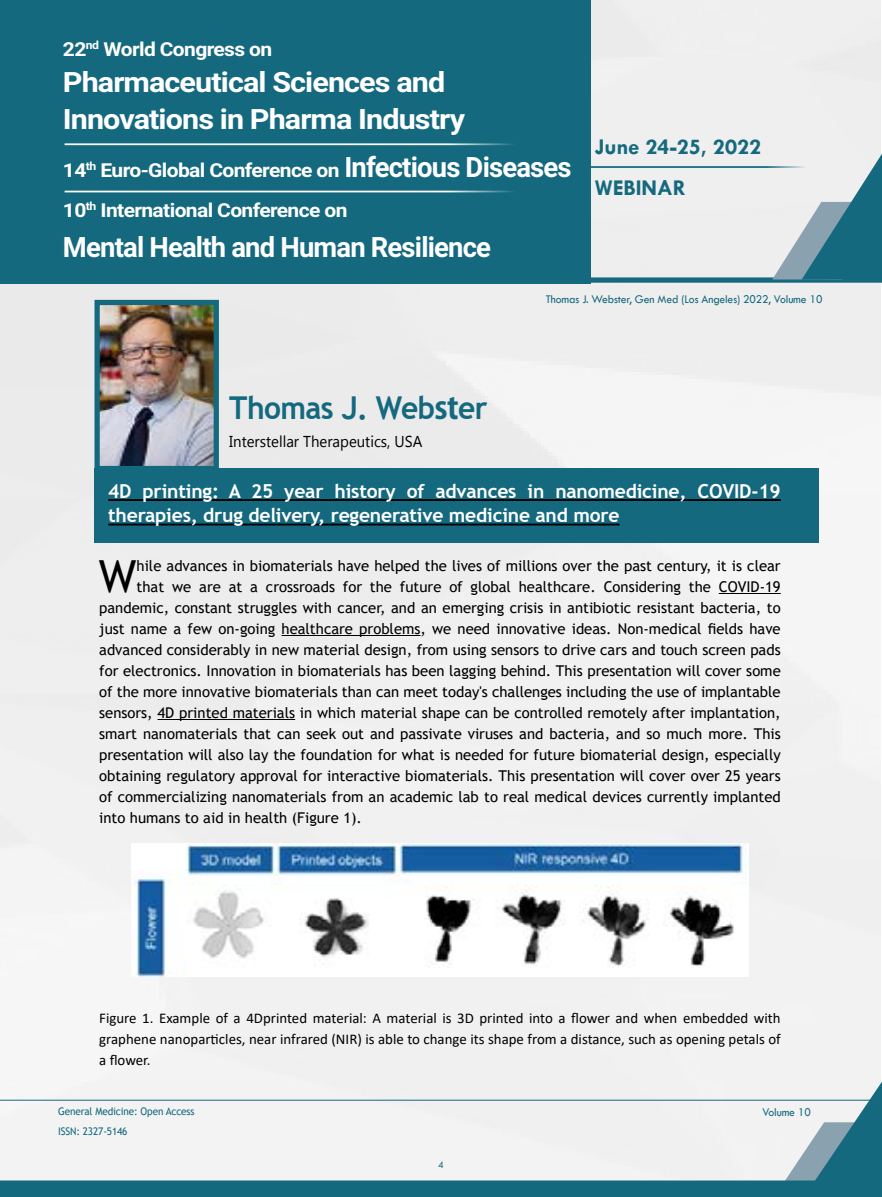
<style>
.page{position:relative;width:882px;height:1197px;background:#fff}
.page>*{position:absolute;margin:0;border:0;box-sizing:border-box;transform-origin:0 0}
.t1{font:44.27px "Trebuchet MS";color:#000}
.t2{font:700 31.5px "Trebuchet MS";letter-spacing:-.02em;color:#15697e;scale:.95 1}
.t3{font:700 28px/36.8px "Roboto";letter-spacing:-.03em;color:#fff;scale:1.09 1}
.t4{font:700 28px "Roboto";letter-spacing:-.03em;color:#fff}
.t5{font:700 22.75px/41.1px "Tw Cen";color:#15697e}
.t6{font:700 19.25px/24.5px "Trebuchet MS";letter-spacing:-.01em;color:#fff}
.t7{font:700 19.25px/40.2px "Roboto";letter-spacing:-.03em;color:#fff;scale:1.09 1}
.t8{font:15.75px "Microsoft New Tai Lue";color:#000;scale:.95 1}
.t9{font:14.88px "Trebuchet MS";color:#000}
.t10{font:14.88px/21px "Calibri";color:#000;text-align:justify}
.t11{font:12.25px "Tw Cen";letter-spacing:-.01em;color:#15697e;scale:.95 1}
.t12{font:10.5px "Trebuchet MS";letter-spacing:-.01em;color:#15697e;scale:.95 1}
.t13{font:10.5px "Tw Cen";color:#15697e;scale:.95 1}
.s1{font-size:28px}
.s2{font-family:"Koz Go Pro"}
</style>
<div class="page">
<div style="left:0;top:0;width:881px;height:1076px;background:#f0f0f0"></div>
<svg style="left:0;top:1076px;width:882px;height:121px"></svg>
<div style="left:0;top:0;width:590px;height:283px;background:#15697e"></div>
<svg style="left:64px;top:153px;width:818px;height:130px"></svg>
<hr style="left:65px;top:143px;width:477px;height:2px;background:#fff">
<hr style="left:65px;top:191px;width:477px;height:1px;background:#fff">
<img style="left:100px;top:306px;width:113px;height:159px">
<div style="left:94px;top:300px;width:125px;height:171px;border:5px solid #15697e"></div>
<div style="left:94px;top:469px;width:725px;height:74px;background:#15697e"></div>
<hr style="left:719px;top:593px;width:62px;height:1px;background:#000">
<hr style="left:282px;top:635px;width:139px;height:1px;background:#000">
<hr style="left:158px;top:719px;width:137px;height:1px;background:#000">
<img style="left:131px;top:843px;width:618px;height:134px">
<hr style="left:108px;top:499px;width:673px;height:2px;background:#000">
<hr style="left:108px;top:524px;width:512px;height:1px;background:#000">
<p class="t7" style="left:63px;top:28px;width:193px">22<sup>nd</sup> World Congress on</p>
<h3 class="t3" style="left:63px;top:63px;width:370px">Pharmaceutical Sciences and<br>Innovations in Pharma Industry</h3>
<p class="t7" style="left:63px;top:149px;width:468px">14<sup>th</sup> Euro-Global Conference on <span class="s1">Infectious Diseases<br></span>10<sup>th</sup> International Conference on</p>
<h3 class="t4" style="left:63px;top:228px;width:430px">Mental Health and Human Resilience</h3>
<h3 class="t5" style="left:595px;top:126px;width:168px">June 24-25, 2022<br>WEBINAR</h3>
<h2 class="t2" style="left:229px;top:388px;width:273px">Thomas J. Web<span class="s2">st</span>er</h2>
<p class="t8" style="left:229px;top:432px;width:205px">Interstellar Therapeutics, USA</p>
<p class="t11" style="left:546px;top:292px;width:293px">Thomas J. Webster, Gen Med (Los Angeles) 2022, Volume 10</p>
<p class="t6" style="left:108px;top:479px;width:674px">4D printing: A 25 year history of advances in nanomedicine, COVID-19 therapies, drug delivery, regenerative medicine and more</p>
<h1 class="t1" style="left:99px;top:548px;width:39px">W</h1>
<p class="t9" style="left:137px;top:556px;width:646px">hile advances in biomaterials have helped the lives of millions over the past century, it is clear</p>
<p class="t9" style="left:137px;top:577px;width:646px">that we are at a crossroads for the future of global healthcare. Considering the COVID-19</p>
<p class="t9" style="left:99px;top:598px;width:683px">pandemic, constant struggles with cancer, and an emerging crisis in antibiotic resistant bacteria, to</p>
<p class="t9" style="left:99px;top:619px;width:683px">just name a few on-going healthcare problems, we need innovative ideas. Non-medical fields have</p>
<p class="t9" style="left:99px;top:640px;width:683px">advanced considerably in new material design, from using sensors to drive cars and touch screen pads</p>
<p class="t9" style="left:99px;top:661px;width:683px">for electronics. Innovation in biomaterials has been lagging behind. This presentation will cover some</p>
<p class="t9" style="left:99px;top:682px;width:683px">of the more innovative biomaterials than can meet today's challenges including the use of implantable</p>
<p class="t9" style="left:99px;top:703px;width:683px">sensors, 4D printed materials in which material shape can be controlled remotely after implantation,</p>
<p class="t9" style="left:99px;top:724px;width:683px">smart nanomaterials that can seek out and passivate viruses and bacteria, and so much more. This</p>
<p class="t9" style="left:99px;top:745px;width:683px">presentation will also lay the foundation for what is needed for future biomaterial design, especially</p>
<p class="t9" style="left:99px;top:766px;width:683px">obtaining regulatory approval for interactive biomaterials. This presentation will cover over 25 years</p>
<p class="t9" style="left:99px;top:787px;width:683px">of commercializing nanomaterials from an academic lab to real medical devices currently implanted</p>
<p class="t9" style="left:99px;top:808px;width:264px">into humans to aid in health (Figure 1).</p>
<p class="t10" style="left:99px;top:1007px;width:683px">Figure 1. Example of a 4Dprinted material: A material is 3D printed into a flower and when embedded with graphene nanoparticles, near infrared (NIR) is able to change its shape from a distance, such as opening petals of a flower.</p>
<p class="t12" style="left:58px;top:1105px;width:145px">General Medicine: Open Access</p>
<p class="t11" style="left:762px;top:1104px;width:53px">Volume 10</p>
<p class="t12" style="left:58px;top:1125px;width:75px">ISSN: 2327-5146</p>
<p class="t13" style="left:438px;top:1159px;width:7px">4</p>
</div>
